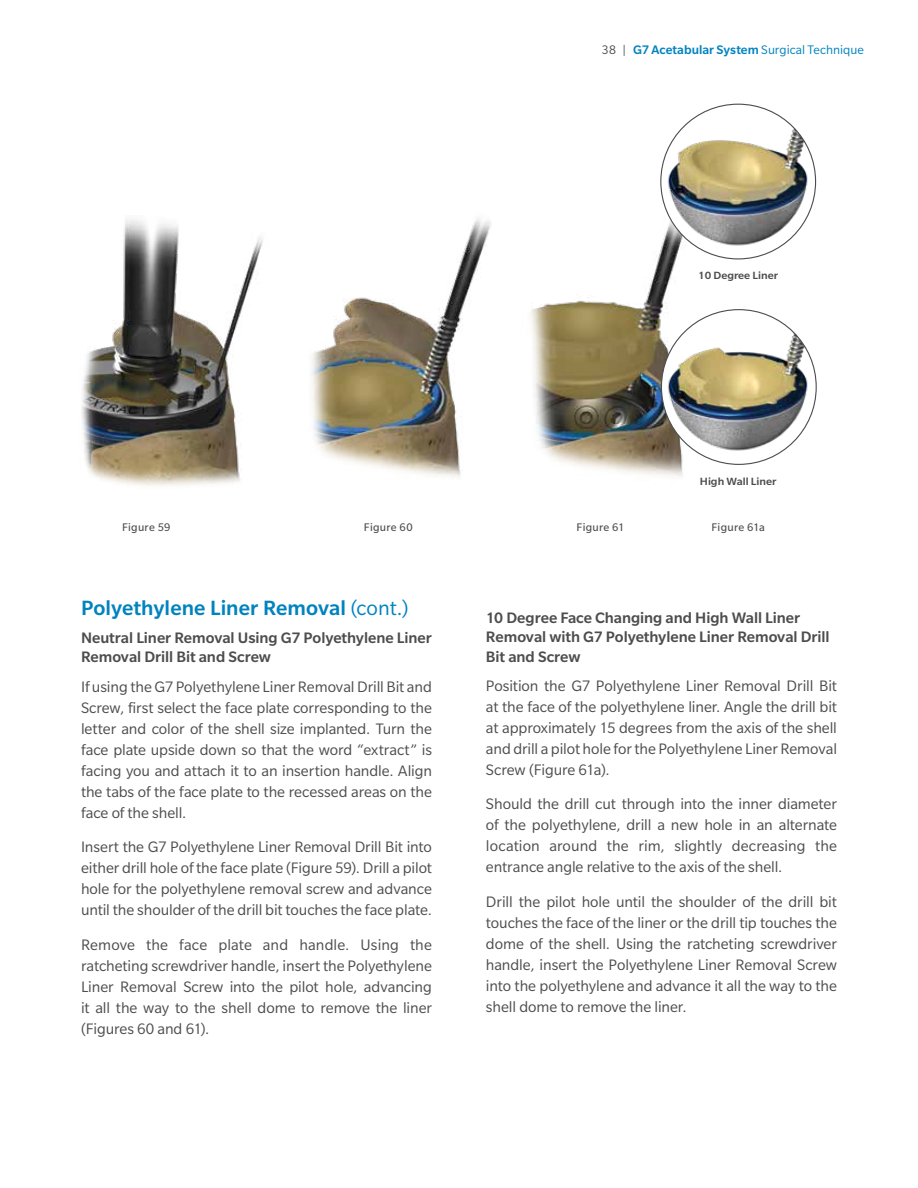
<style>
.page{position:relative;width:918px;height:1188px;background:#fff}
.page>*{position:absolute;margin:0;border:0;box-sizing:border-box;transform-origin:0 0}
.t1{font:500 22.5px "Slate Pro";letter-spacing:.005em;color:#0083bf}
.t2{font:16.5px/21px "Slate Pro";letter-spacing:-.005em;color:#4d4d4f;text-align:justify}
.t3{font:500 16.5px/19.5px "Slate Pro";color:#4d4d4f}
.t4{font:500 13.5px "Slate Pro";letter-spacing:.005em;color:#0083bf}
.t5{font:12px "Slate Pro";letter-spacing:.025em;color:#4d4d4f}
.t6{font:500 11.4px "Slate Pro";color:#4d4d4f;scale:1.05 1}
.s1{font-weight:400;color:#4d4d4f}
.s2{font-weight:400}
</style>
<div class="page">
<img style="left:572px;top:249px;width:158px;height:227px">
<img style="left:81px;top:219px;width:182px;height:267px">
<img style="left:311px;top:218px;width:261px;height:259px">
<img style="left:661px;top:104px;width:155px;height:147px">
<img style="left:661px;top:310px;width:155px;height:147px">
<p class="t4" style="left:602px;top:42px;width:264px"><span class="s1">38 |</span> G7 Acetabular System <span class="s2">Surgical Technique</span></p>
<p class="t6" style="left:698px;top:269px;width:78px">10 Degree Liner</p>
<p class="t6" style="left:700px;top:475px;width:74px">High Wall Liner</p>
<p class="t5" style="left:122px;top:521px;width:50px">Figure 59</p>
<p class="t5" style="left:364px;top:521px;width:50px">Figure 60</p>
<p class="t5" style="left:577px;top:521px;width:49px">Figure 61</p>
<p class="t5" style="left:712px;top:521px;width:55px">Figure 61a</p>
<h1 class="t1" style="left:81px;top:596px;width:329px">Polyethylene Liner Removal <span class="s2">(cont.)</span></h1>
<p class="t3" style="left:81px;top:628px;width:352px">Neutral Liner Removal Using G7 Polyethylene Liner<br>Removal Drill Bit and Screw</p>
<p class="t2" style="left:81px;top:676px;width:353px">If using the G7 Polyethylene Liner Removal Drill Bit and Screw, first select the face plate corresponding to the letter and color of the shell size implanted. Turn the face plate upside down so that the word “extract” is facing you and attach it to an insertion handle. Align the tabs of the face plate to the recessed areas on the face of the shell.</p>
<p class="t2" style="left:81px;top:836px;width:353px">Insert the G7 Polyethylene Liner Removal Drill Bit into either drill hole of the face plate (Figure 59). Drill a pilot hole for the polyethylene removal screw and advance until the shoulder of the drill bit touches the face plate.</p>
<p class="t2" style="left:81px;top:934px;width:353px">Remove the face plate and handle. Using the ratcheting screwdriver handle, insert the Polyethylene Liner Removal Screw into the pilot hole, advancing it all the way to the shell dome to remove the liner (Figures 60 and 61).</p>
<p class="t3" style="left:486px;top:608px;width:345px">10 Degree Face Changing and High Wall Liner<br>Removal with G7 Polyethylene Liner Removal Drill<br>Bit and Screw</p>
<p class="t2" style="left:486px;top:675px;width:353px">Position the G7 Polyethylene Liner Removal Drill Bit at the face of the polyethylene liner. Angle the drill bit at approximately 15 degrees from the axis of the shell and drill a pilot hole for the Polyethylene Liner Removal Screw (Figure 61a).</p>
<p class="t2" style="left:486px;top:794px;width:353px">Should the drill cut through into the inner diameter of the polyethylene, drill a new hole in an alternate location around the rim, slightly decreasing the entrance angle relative to the axis of the shell.</p>
<p class="t2" style="left:486px;top:891px;width:353px">Drill the pilot hole until the shoulder of the drill bit touches the face of the liner or the drill tip touches the dome of the shell. Using the ratcheting screwdriver handle, insert the Polyethylene Liner Removal Screw into the polyethylene and advance it all the way to the shell dome to remove the liner.</p>
</div>
